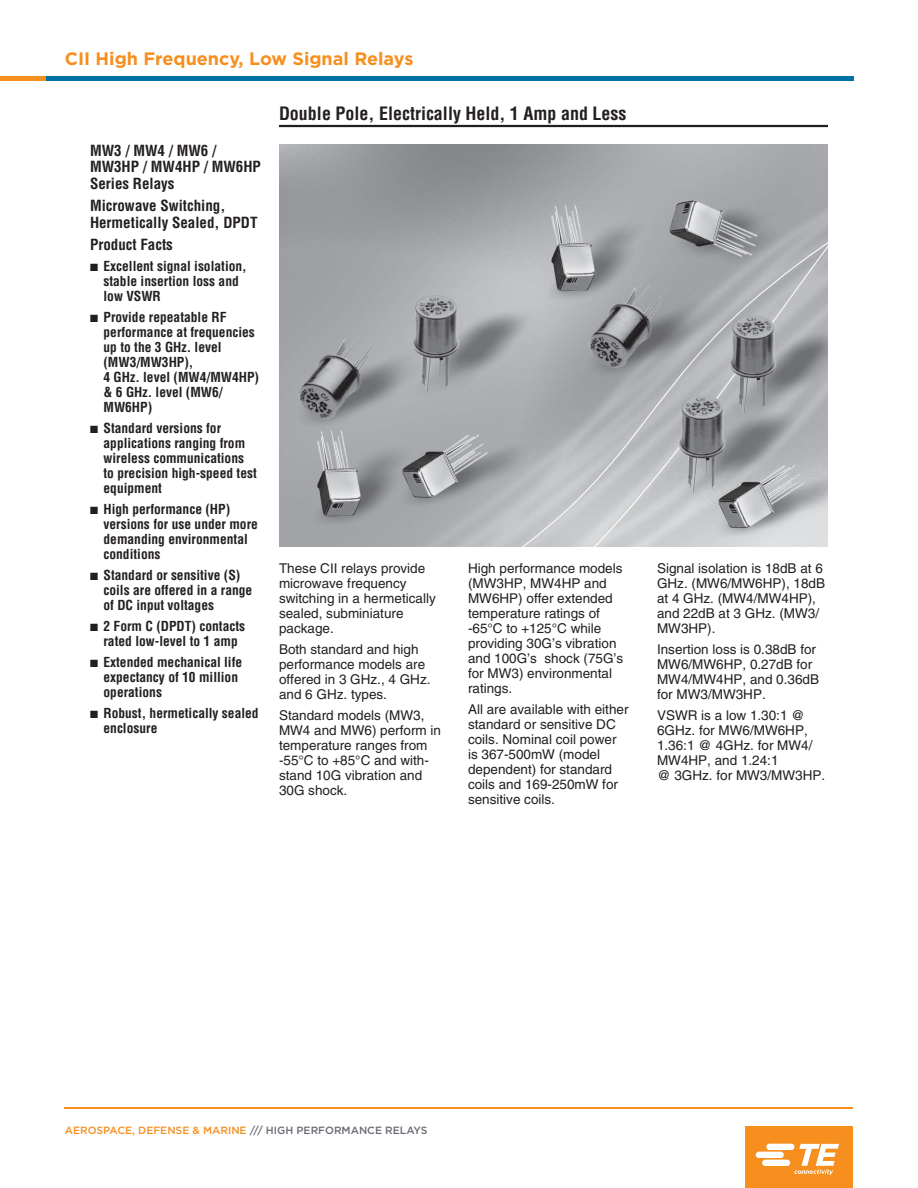
<style>
.page{position:relative;width:918px;height:1188px;background:#fff}
.page>*{position:absolute;margin:0;border:0;box-sizing:border-box;transform-origin:0 0}
.t1{font:700 condensed 18px "Helvetica";color:#231f20}
.t2{font:700 18px "Gotham";color:#f68f1e}
.t3{font:700 condensed 15px/16.5px "Helvetica";color:#231f20}
.t4{font:13.5px/15px "Helvetica";color:#231f20}
.t5{font:700 condensed 13.5px/15px "Helvetica";color:#231f20}
.t6{font:500 10.5px "Gotham";color:#f68f1e}
.s1{color:#696b73}
</style>
<div class="page">
<hr style="left:65px;top:1107px;width:788px;height:1px;background:#f68f1e">
<div style="left:0;top:76px;width:47px;height:5px;background:#f68f1e"></div>
<div style="left:46px;top:76px;width:807px;height:5px;background:#0071a7"></div>
<div style="left:745px;top:1126px;width:108px;height:62px;background:#f68f1e"></div>
<svg style="left:756px;top:1144px;width:83px;height:31px"></svg>
<hr style="left:279px;top:125px;width:549px;height:2px;background:#231f20">
<img style="left:279px;top:144px;width:549px;height:402px">
<h1 class="t2" style="left:65px;top:48px;width:350px">CII High Frequency, Low Signal Relays</h1>
<p class="t3" style="left:90px;top:142px;width:172px">MW3 / MW4 / MW6 /<br>MW3HP / MW4HP / MW6HP<br>Series Relays</p>
<p class="t3" style="left:90px;top:198px;width:169px">Microwave Switching,<br>Hermetically Sealed, DPDT</p>
<p class="t3" style="left:90px;top:237px;width:84px">Product Facts</p>
<p class="t5" style="left:104px;top:259px;width:145px;text-indent:-14px">■ Excellent signal isolation, stable insertion loss and low VSWR</p>
<p class="t5" style="left:104px;top:310px;width:157px;text-indent:-14px">■ Provide repeatable RF performance at frequencies up to the 3 GHz. level (MW3/MW3HP),<br>4 GHz. level (MW4/MW4HP) &amp; 6 GHz. level (MW6/<br>MW6HP)</p>
<p class="t5" style="left:104px;top:421px;width:155px;text-indent:-14px">■ Standard versions for applications ranging from wireless communications to precision high-speed test equipment</p>
<p class="t5" style="left:104px;top:502px;width:156px;text-indent:-14px">■ High performance (HP) versions for use under more demanding environmental conditions</p>
<p class="t5" style="left:104px;top:568px;width:150px;text-indent:-14px">■ Standard or sensitive (S) coils are offered in a range of DC input voltages</p>
<p class="t5" style="left:90px;top:619px;width:157px;text-align:center">■ 2 Form C (DPDT) contacts rated low-level to 1 amp</p>
<p class="t5" style="left:104px;top:655px;width:140px;text-indent:-14px">■ Extended mechanical life expectancy of 10 million operations</p>
<p class="t5" style="left:104px;top:706px;width:157px;text-indent:-14px">■ Robust, hermetically sealed enclosure</p>
<h1 class="t1" style="left:279px;top:102px;width:349px">Double Pole, Electrically Held, 1 Amp and Less</h1>
<p class="t4" style="left:279px;top:561px;width:158px">These CII relays provide microwave frequency switching in a hermetically sealed, subminiature package.</p>
<p class="t4" style="left:279px;top:642px;width:151px">Both standard and high performance models are offered in 3 GHz. , 4 GHz. and 6 GHz. types.</p>
<p class="t4" style="left:279px;top:708px;width:164px">Standard models (MW3,<br>MW4 and MW6) perform in temperature ranges from -55°C to +85°C and with&shy;stand 10G vibration and<br>30G shock.</p>
<p class="t4" style="left:468px;top:561px;width:157px">High performance models (MW3HP, MW4HP and<br>MW6HP) offer extended temperature ratings of -65°C to +125°C while providing 30G’s vibration and 100G’s shock (75G’s for MW3) environmental ratings.</p>
<p class="t4" style="left:468px;top:702px;width:162px">All are available with either standard or sensitive DC coils. Nominal coil power is 367-500mW (model dependent) for standard coils and 169-250mW for sensitive coils.</p>
<p class="t4" style="left:657px;top:561px;width:170px">Signal isolation is 18dB at 6<br>GHz. (MW6/MW6HP), 18dB at 4 GHz. (MW4/MW4HP), and 22dB at 3 GHz. (MW3/<br>MW3HP).</p>
<p class="t4" style="left:657px;top:642px;width:164px">Insertion loss is 0.38dB for<br>MW6/MW6HP, 0.27dB for<br>MW4/MW4HP, and 0. 36dB for MW3/MW3HP.</p>
<p class="t4" style="left:657px;top:708px;width:167px">VSWR is a low 1.30:1 @<br>6GHz. for MW6/MW6HP,<br>1.36:1 @ 4GHz. for MW4/<br>MW4HP, and 1.24:1<br>@ 3GHz. for MW3/MW3HP.</p>
<p class="t6" style="left:65px;top:1124px;width:364px">AEROSPACE, DEFENSE &amp; MARINE <span class="s1">/// HIGH PERFORMANCE RELAYS</span></p>
</div>
